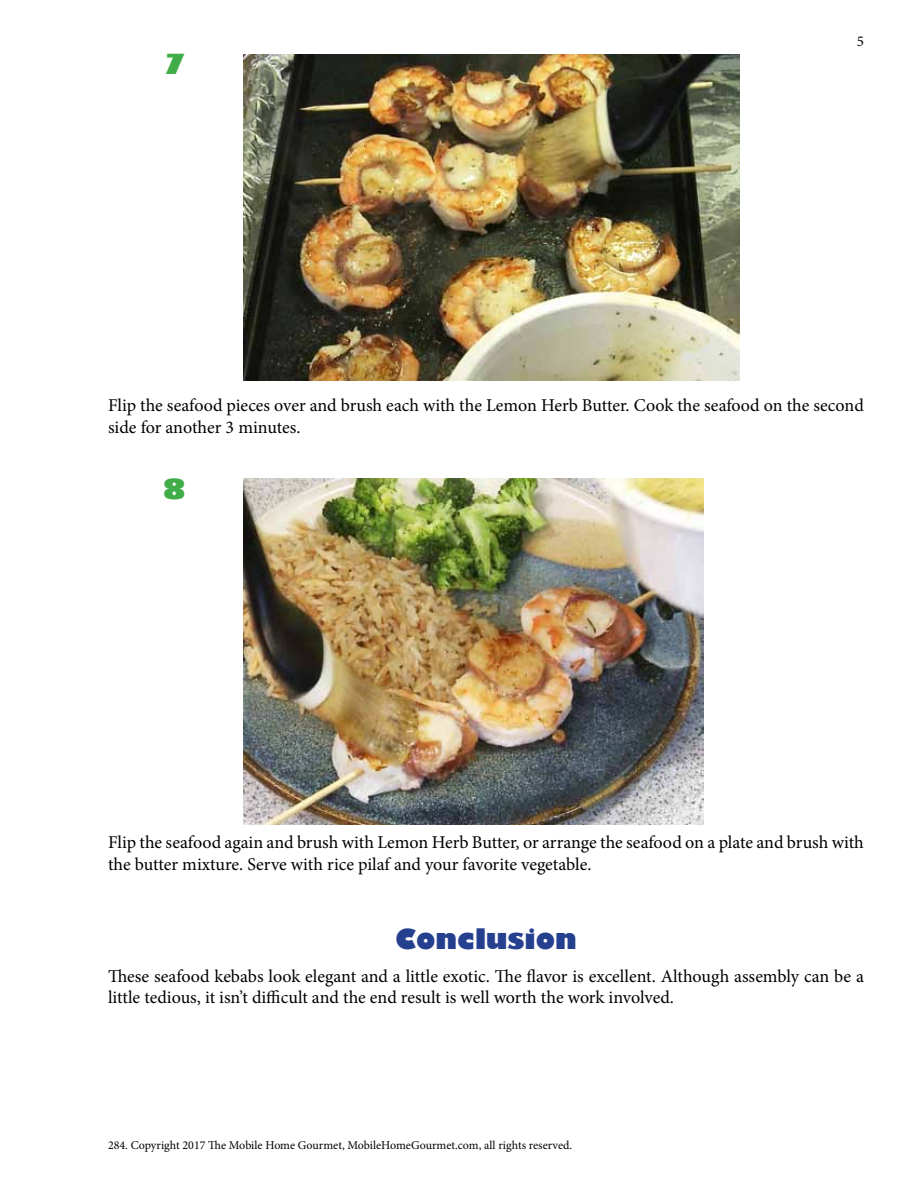
<style>
.page{position:relative;width:918px;height:1188px;background:#fff}
.page>*{position:absolute;margin:0;border:0;box-sizing:border-box;transform-origin:0 0}
.t1{font:800 27px "Gill Sans";color:#25408f}
.t2{font:800 27px "Gill Sans";color:#41ad49}
.t3{font:18px/21.6px "Minion Pro";letter-spacing:-.005em;color:#000}
.t4{font:15px "Minion Pro";color:#000}
.t5{font:12px "Minion Pro";color:#000}
</style>
<div class="page">
<img style="left:243px;top:54px;width:497px;height:327px">
<img style="left:243px;top:478px;width:461px;height:346px">
<h1 class="t2" style="left:163px;top:48px;width:25px">7</h1>
<p class="t4" style="left:857px;top:32px;width:9px">5</p>
<p class="t3" style="left:108px;top:395px;width:757px">Flip the seafood pieces over and brush each with the Lemon Herb Butter. Cook the seafood on the second side for another 3 minutes.</p>
<h1 class="t2" style="left:163px;top:472px;width:25px">8</h1>
<p class="t3" style="left:108px;top:832px;width:757px">Flip the seafood again and brush with Lemon Herb Butter, or arrange the seafood on a plate and brush with the butter mixture. Serve with rice pilaf and your favorite vegetable.</p>
<h1 class="t1" style="left:395px;top:922px;width:183px">Conclusion</h1>
<p class="t3" style="left:108px;top:965px;width:757px">These seafood kebabs look elegant and a little exotic. The flavor is excellent. Although assembly can be a little tedious, it isn’t difficult and the end result is well worth the work involved.</p>
<p class="t5" style="left:108px;top:1138px;width:466px">284. Copyright 2017 The Mobile Home Gourmet, MobileHomeGourmet.com, all rights reserved.</p>
</div>
